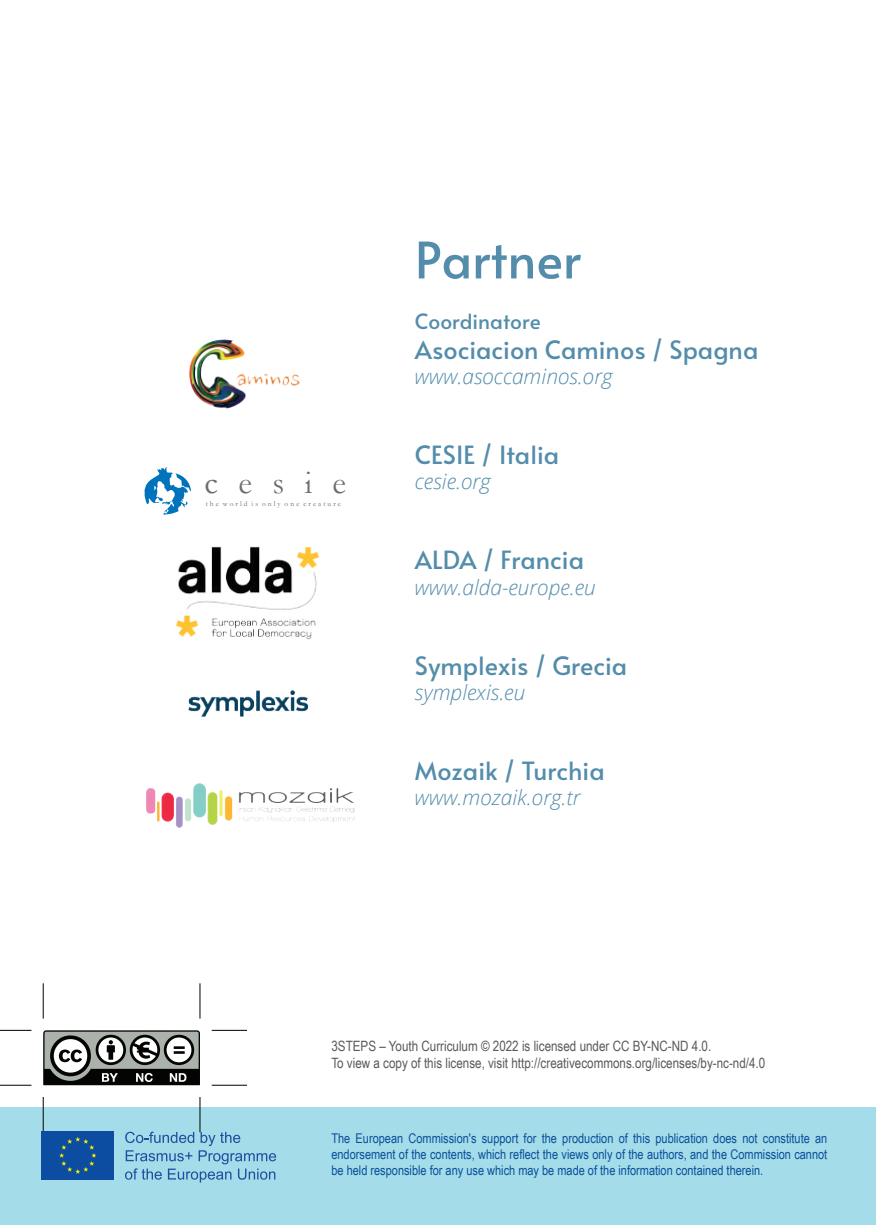
<style>
.page{position:relative;width:876px;height:1225px;background:#fff}
.page>*{position:absolute;margin:0;border:0;box-sizing:border-box;transform-origin:0 0}
.t1{font:50.2px "Alata";color:#538dab}
.t2{font:32.6px "Garamond";letter-spacing:.625em;color:#6c6d70}
.t3{font:25px "Alata";color:#538dab}
.t4{font:italic 300 20.8px "Open Sans";color:#538dab}
.t5{font:20.8px "Alata";color:#538dab}
.t6{font:14.2px/17px "Arial Narrow";color:#575a5b}
.t7{font:13.4px/16px "Arial Narrow";color:#0a4f9b;text-align:justify}
.t8{font:7.4px "Garamond";letter-spacing:.275em;color:#6c6d70}
</style>
<div class="page">
<div style="left:0;top:1107px;width:876px;height:118px;background:#a4dce9"></div>
<img style="left:189px;top:339px;width:111px;height:70px">
<svg style="left:144px;top:467px;width:47px;height:46px"></svg>
<img style="left:188px;top:690px;width:121px;height:27px">
<img style="left:146px;top:783px;width:208px;height:45px">
<img style="left:162px;top:513px;width:158px;height:127px">
<svg style="left:43px;top:1030px;width:157px;height:55px"></svg>
<hr style="left:0;top:1085px;width:31px;height:1px;background:#000">
<hr style="left:43px;top:1097px;width:1px;height:35px;background:#000">
<hr style="left:0;top:1030px;width:31px;height:1px;background:#000">
<hr style="left:43px;top:983px;width:1px;height:35px;background:#000">
<hr style="left:212px;top:1030px;width:35px;height:1px;background:#000">
<hr style="left:200px;top:983px;width:1px;height:35px;background:#000">
<hr style="left:212px;top:1085px;width:35px;height:1px;background:#000">
<hr style="left:200px;top:1097px;width:1px;height:35px;background:#000">
<div style="left:42px;top:1131px;width:72px;height:48px;background:#0d4da1"></div>
<svg style="left:59px;top:1137px;width:37px;height:36px"></svg>
<svg style="left:125px;top:1131px;width:151px;height:51px"></svg>
<h2 class="t2" style="left:205px;top:460px;width:143px">cesie</h2>
<p class="t8" style="left:206px;top:498px;width:137px">the world is only one creature</p>
<h1 class="t1" style="left:415px;top:216px;width:168px">Partner</h1>
<h3 class="t5" style="left:415px;top:303px;width:127px">Coordinatore</h3>
<h3 class="t3" style="left:415px;top:328px;width:345px">Asociacion Caminos / Spagna</h3>
<h3 class="t4" style="left:415px;top:362px;width:199px">www.asoccaminos.org</h3>
<h3 class="t3" style="left:415px;top:433px;width:146px">CESIE / Italia</h3>
<h3 class="t4" style="left:415px;top:467px;width:77px">cesie.org</h3>
<h3 class="t3" style="left:415px;top:538px;width:171px">ALDA / Francia</h3>
<h3 class="t4" style="left:415px;top:572px;width:183px">www.alda-europe.eu</h3>
<h3 class="t3" style="left:415px;top:643px;width:214px">Symplexis / Grecia</h3>
<h3 class="t4" style="left:415px;top:678px;width:112px">symplexis.eu</h3>
<h3 class="t3" style="left:415px;top:749px;width:191px">Mozaik / Turchia</h3>
<h3 class="t4" style="left:415px;top:783px;width:167px">www.mozaik.org.tr</h3>
<p class="t6" style="left:331px;top:1037px;width:435px">3STEPS – Youth Curriculum © 2022 is licensed under CC BY-NC-ND 4.0.<br>To view a copy of this license, visit http://creativecommons.org/licenses/by-nc-nd/4.0</p>
<p class="t7" style="left:331px;top:1130px;width:497px">The European Commission's support for the production of this publication does not constitute an endorsement of the contents, which reflect the views only of the authors, and the Commission cannot be held responsible for any use which may be made of the information contained therein.</p>
</div>
